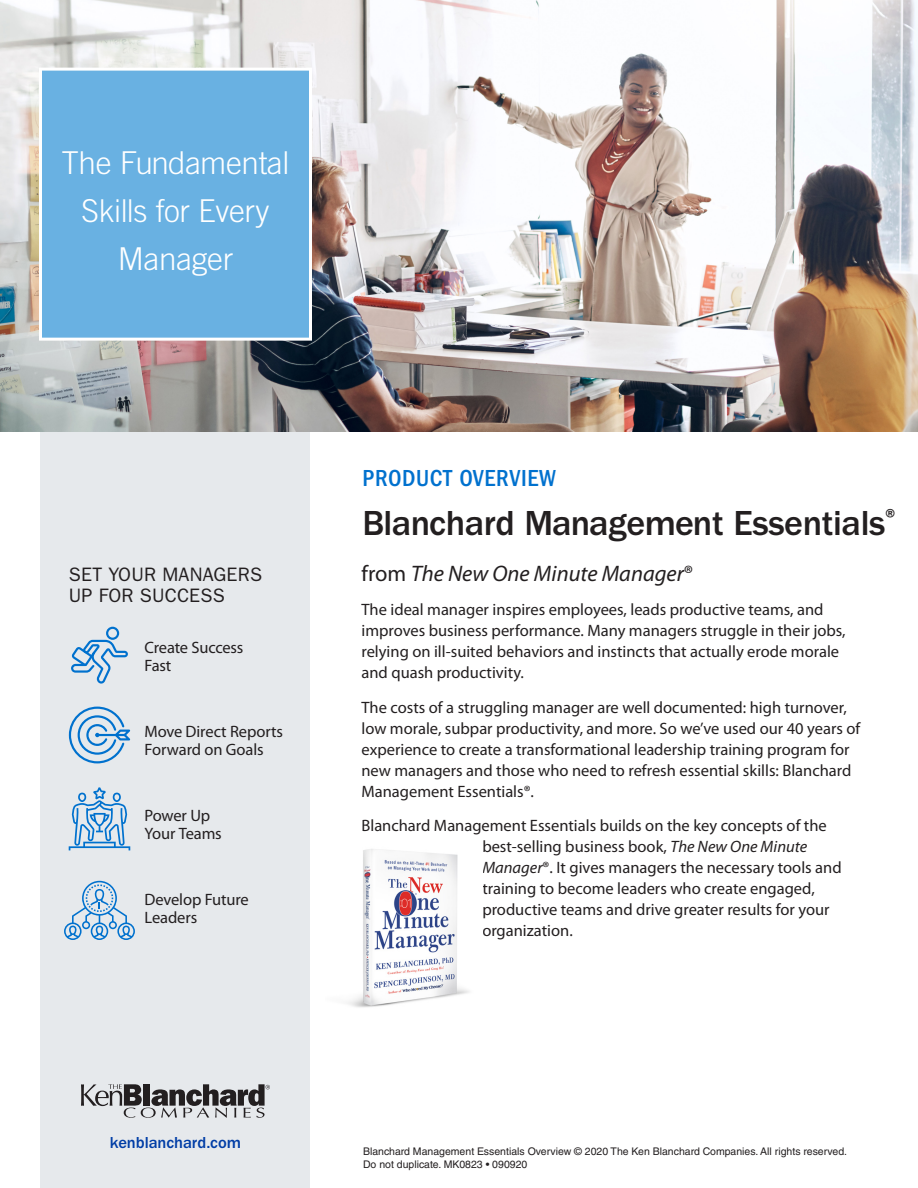
<style>
.page{position:relative;width:918px;height:1188px;background:#fff}
.page>*{position:absolute;margin:0;border:0;box-sizing:border-box;transform-origin:0 0}
.Level_1_Head{font:500 36px "ITC Franklin Gothic Std";letter-spacing:-.01em;color:#231f20}
.sidebar{font:300 31.5px/48px "Trade Gothic LT Std";letter-spacing:-.01em;color:#fff;text-align:center}
.Document_Type{font:500 condensed 24px "ITC Franklin Gothic Std";letter-spacing:.025em;color:#0071ce}
.Level_1_Head-2{font:italic 22.5px "Myriad Pro";color:#231f20}
.Level_2_head{font:19.5px/21px "ITC Franklin Gothic Std";letter-spacing:.01em;color:#231f20}
.Body_Copy{font:16.5px/21px "Myriad Pro";color:#231f20}
.t1{font:500 16.5px "ITC Franklin Gothic Std";color:#003da6}
.t2{font:10.5px/12.6px "Helvetica LT Std";color:#231f20}
.s1{font-style:normal}
.s2{font-style:italic}
</style>
<div class="page">
<div style="left:40px;top:432px;width:270px;height:756px;background:#e6e9ec"></div>
<svg style="left:81px;top:1084px;width:189px;height:34px"></svg>
<img style="left:0;top:0;width:918px;height:432px">
<div style="left:39px;top:68px;width:273px;height:273px;background:#69b1e2;border:3px solid #fff"></div>
<img style="left:347px;top:849px;width:122px;height:159px">
<svg style="left:71px;top:627px;width:57px;height:57px"></svg>
<svg style="left:69px;top:707px;width:61px;height:56px"></svg>
<svg style="left:69px;top:787px;width:61px;height:63px"></svg>
<svg style="left:64px;top:881px;width:71px;height:59px"></svg>
<p class="sidebar" style="left:61px;top:138px;width:230px">The Fundamental<br>Skills for Every<br>Manager</p>
<p class="Level_2_head" style="left:69px;top:564px;width:195px">SET YOUR MANAGERS<br>UP FOR SUCCESS</p>
<p class="Body_Copy" style="left:144px;top:638px;width:100px;line-height:18px">Create Success<br>Fast</p>
<p class="Body_Copy" style="left:144px;top:722px;width:140px;line-height:18px">Move Direct Reports<br>Forward on Goals</p>
<p class="Body_Copy" style="left:144px;top:806px;width:79px;line-height:18px">Power Up<br>Your Teams</p>
<p class="Body_Copy" style="left:144px;top:890px;width:106px;line-height:18px">Develop Future<br>Leaders</p>
<p class="Document_Type" style="left:363px;top:465px;width:195px">PRODUCT OVERVIEW</p>
<p class="Level_1_Head" style="left:363px;top:503px;width:534px">Blanchard Management Essentials<sup>®</sup></p>
<p class="Level_1_Head-2" style="left:362px;top:562px;width:333px"><span class="s1">from</span> The New One Minute Manager<span class="s1">®</span></p>
<p class="Body_Copy" style="left:362px;top:599px;width:486px">The ideal manager inspires employees, leads productive teams, and improves business performance. Many managers struggle in their jobs, relying on ill-suited behaviors and instincts that actually erode morale and quash productivity.</p>
<p class="Body_Copy" style="left:362px;top:697px;width:500px">The costs of a struggling manager are well documented: high turnover, low morale, subpar productivity, and more. So we’ve used our 40 years of experience to create a transformational leadership training program for new managers and those who need to refresh essential skills: Blanchard Management Essentials®.</p>
<p class="Body_Copy" style="left:482px;top:815px;width:361px;text-indent:-121px">Blanchard Management Essentials builds on the key concepts of the best-selling business book, <span class="s2">The New One Minute Manager</span>®. It gives managers the necessary tools and training to become leaders who create engaged, productive teams and drive greater results for your organization.</p>
<p class="t1" style="left:110px;top:1133px;width:133px">kenblanchard.com</p>
<p class="t2" style="left:363px;top:1145px;width:486px">Blanchard Management Essentials Overview © 2020 The Ken Blanchard Companies. All rights reserved.<br>Do not duplicate. MK0823 • 090920</p>
</div>
